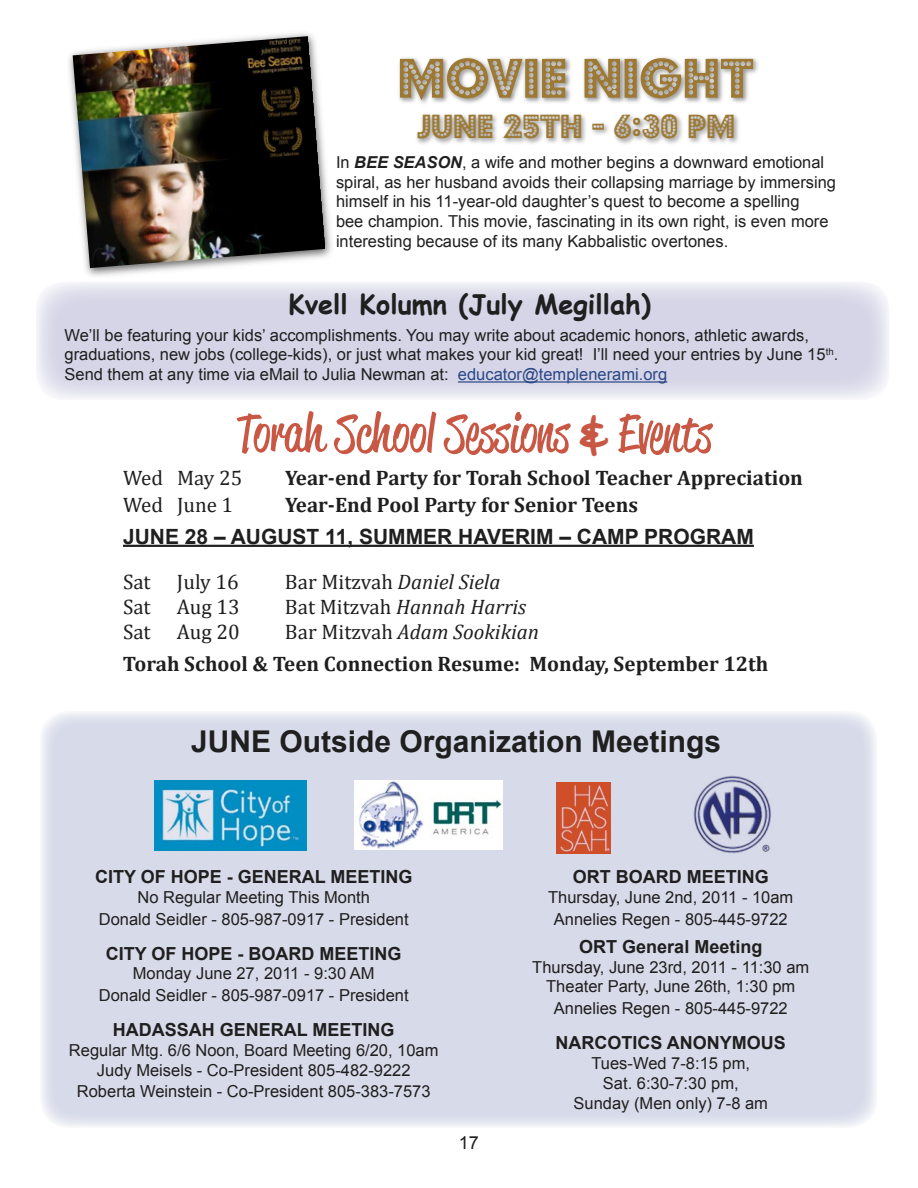
<style>
.page{position:relative;width:918px;height:1188px;background:#fff}
.page>*{position:absolute;margin:0;border:0;box-sizing:border-box;transform-origin:0 0}
.t1{font:61.65px "Budmo Jiggler";color:#9d7933}
.t2{font:52.5px "Reklame Script Regular DEMO";color:#c85744}
.t3{font:37.05px "Budmo Jiggler";color:#9d7933}
.t4{font:700 30px "Arial";color:#201f1f}
.t5{font:700 27px "Comic Sans MS";color:#201f1f}
.t6{font:700 21px/32px "Cambria";color:#201f1f}
.t7{font:italic 21px "Cambria";color:#201f1f}
.t8{font:21px "Cambria";color:#201f1f}
.t9{font:700 21px "Arial";color:#201f1f}
.t10{font:700 18px "Arial";color:#201f1f}
.t11{font:18px "Arial";color:#201f1f}
.t12{font:16.5px/19.8px "Arial";color:#201f1f;text-align:center}
.s1{font-weight:700;font-style:italic}
.s2{color:#2b4785}
.s3{font-family:"Hand Of Sean";font-size:42px}
.s4{font-style:normal}
.s5{font-weight:400}
.s6{font-weight:400;font-style:italic}
</style>
<div class="page">
<svg style="left:36px;top:282px;width:853px;height:117px;background:#dadae9"></svg>
<svg style="left:234px;top:342px;width:338px;height:57px;background:#d9d9e9"></svg>
<hr style="left:123px;top:545px;width:631px;height:2px;background:#201f1f">
<div style="left:41px;top:712px;width:835px;height:415px;background:#d7dbe9"></div>
<img style="left:355px;top:781px;width:148px;height:69px">
<img style="left:557px;top:783px;width:53px;height:70px">
<img style="left:154px;top:780px;width:153px;height:71px">
<img style="left:693px;top:776px;width:86px;height:80px">
<hr style="left:458px;top:381px;width:209px;height:2px;background:#2b4785">
<div style="left:67px;top:30px;width:268px;height:248px;background:#373535;opacity:.75"></div>
<img style="left:73px;top:36px;width:252px;height:232px">
<div style="left:397px;top:54px;width:364px;height:92px;background:#373535;opacity:.65"></div>
<h1 class="t1" style="left:398px;top:43px;width:358px">MOVIE NIGHT</h1>
<h3 class="t3" style="left:417px;top:105px;width:319px">JUNE 25TH - 6:30 PM</h3>
<p class="t12" style="left:336px;top:152px;width:502px;text-align:left">In <span class="s1">BEE SEASON</span>, a wife and mother begins a downward emotional spiral, as her husband avoids their collapsing marriage by immersing himself in his 11-year-old daughter’s quest to become a spelling<br>bee champion. This movie, fascinating in its own right, is even more interesting because of its many Kabbalistic overtones.</p>
<h3 class="t5" style="left:288px;top:284px;width:364px">Kvell Kolumn (July Megillah)</h3>
<p class="t12" style="left:64px;top:325px;width:775px;text-align:left">We’ll be featuring your kids’ accomplishments. You may write about academic honors, athletic awards, graduations, new jobs (college-kids), or just what makes your kid great! I’ll need your entries by June 15<sup>th</sup>.<br>Send them at any time via eMail to Julia Newman at: <span class="s2">educator@templenerami.org</span></p>
<h2 class="t2" style="left:236px;top:411px;width:477px">Torah School Sessions <span class="s3">&amp;</span> Events</h2>
<p class="t8" style="left:123px;top:465px;width:121px">Wed May 25</p>
<p class="t6" style="left:285px;top:461px;width:519px">Year-end Party for Torah School Teacher Appreciation</p>
<p class="t8" style="left:123px;top:492px;width:112px">Wed June 1</p>
<p class="t6" style="left:285px;top:488px;width:355px">Year-End Pool Party for Senior Teens</p>
<p class="t9" style="left:123px;top:522px;width:632px">JUNE 28 – AUGUST 11, SUMMER HAVERIM – CAMP PROGRAM</p>
<p class="t8" style="left:123px;top:570px;width:117px">Sat July 16</p>
<p class="t7" style="left:285px;top:569px;width:217px"><span class="s4">Bar Mitzvah</span> Daniel Siela</p>
<p class="t8" style="left:123px;top:595px;width:118px">Sat Aug 13</p>
<p class="t7" style="left:285px;top:594px;width:243px"><span class="s4">Bat Mitzvah</span> Hannah Harris</p>
<p class="t8" style="left:123px;top:620px;width:118px">Sat Aug 20</p>
<p class="t6" style="left:123px;top:616px;width:647px;text-indent:162px"><span class="s5">Bar Mitzvah</span> <span class="s6">Adam Sookikian<br></span>Torah School &amp; Teen Connection Resume: Monday, September 12th</p>
<h3 class="t4" style="left:191px;top:722px;width:532px">JUNE Outside Organization Meetings</h3>
<p class="t10" style="left:95px;top:865px;width:319px">CITY OF HOPE - GENERAL MEETING</p>
<p class="t12" style="left:99px;top:886px;width:311px;line-height:21.6px">No Regular Meeting This Month<br>Donald Seidler - 805-987-0917 - President</p>
<p class="t10" style="left:106px;top:941px;width:297px">CITY OF HOPE - BOARD MEETING</p>
<p class="t12" style="left:99px;top:963px;width:311px;line-height:21.6px">Monday June 27, 2011 - 9:30 AM<br>Donald Seidler - 805-987-0917 - President</p>
<p class="t10" style="left:113px;top:1018px;width:283px">HADASSAH GENERAL MEETING</p>
<p class="t12" style="left:69px;top:1040px;width:371px">Regular Mtg. 6/6 Noon, Board Meeting 6/20, 10am<br>Judy Meisels - Co-President 805-482-9222</p>
<p class="t12" style="left:77px;top:1082px;width:355px">Roberta Weinstein - Co-President 805-383-7573</p>
<p class="t11" style="left:459px;top:1131px;width:22px">17</p>
<p class="t10" style="left:573px;top:865px;width:198px">ORT BOARD MEETING</p>
<p class="t12" style="left:548px;top:886px;width:247px;line-height:21.6px">Thursday, June 2nd, 2011 - 10am<br>Annelies Regen - 805-445-9722</p>
<p class="t10" style="left:579px;top:935px;width:185px">ORT General Meeting</p>
<p class="t12" style="left:532px;top:957px;width:278px">Thursday, June 23rd, 2011 - 11:30 am<br>Theater Party, June 26th, 1:30 pm</p>
<p class="t12" style="left:554px;top:999px;width:235px">Annelies Regen - 805-445-9722</p>
<p class="t10" style="left:556px;top:1031px;width:232px">NARCOTICS ANONYMOUS</p>
<p class="t12" style="left:574px;top:1053px;width:196px">Tues-Wed 7-8:15 pm,<br>Sat. 6:30-7:30 pm,<br>Sunday (Men only) 7-8 am</p>
</div>
